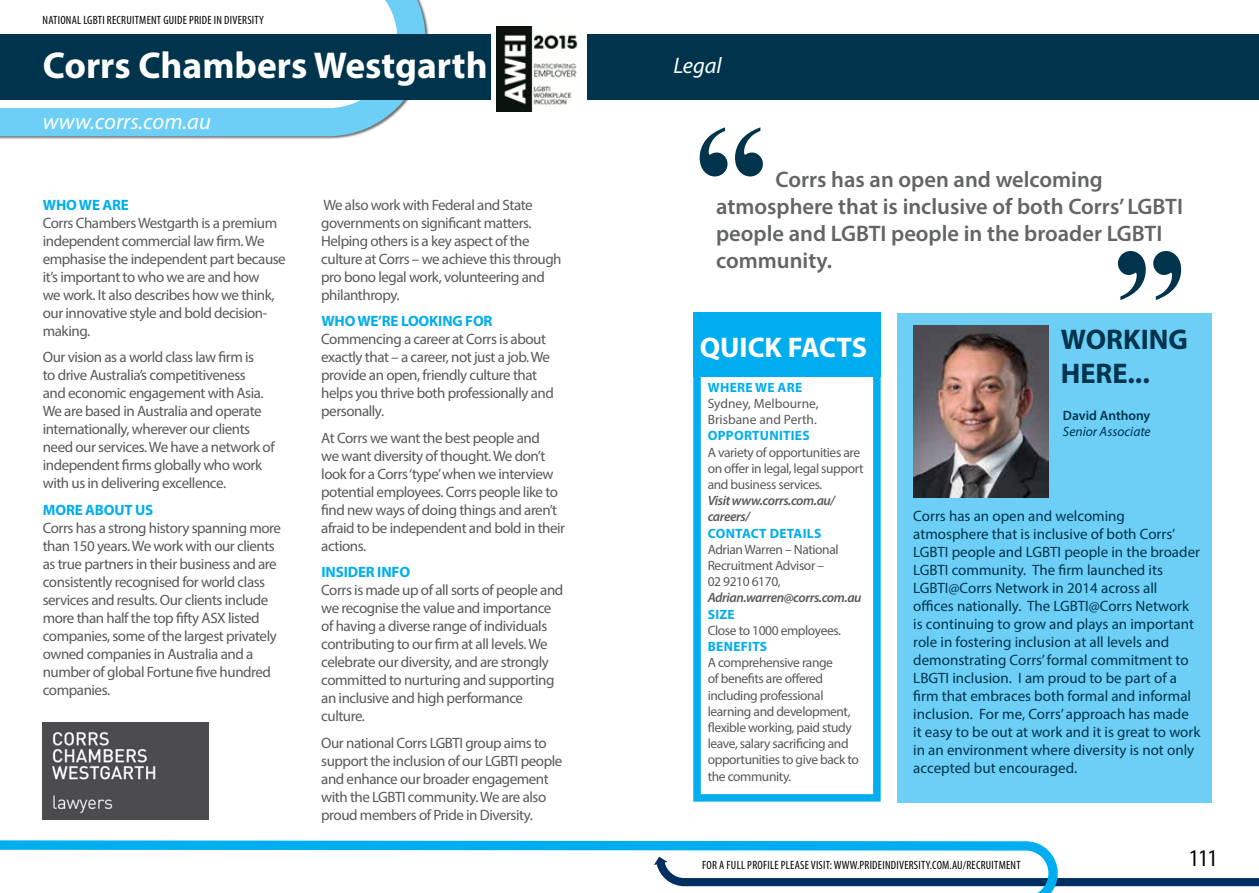
<style>
.page{position:relative;width:1259px;height:893px;background:#fff}
.page>*{position:absolute;margin:0;border:0;box-sizing:border-box;transform-origin:0 0}
.t1{font:700 37.5px "Myriad Pro";color:#fff}
.t2{font:700 28.5px/34.5px "Myriad Pro";color:#00344d}
.t3{font:700 28.5px "Myriad Pro";color:#fff}
.t4{font:condensed 24px "Myriad Pro";color:#000}
.t5{font:600 22.5px/27px "Myriad Pro";color:#636466}
.t6{font:italic 22.5px "Myriad Pro";color:#fff}
.t7{font:15px/18px "Myriad Pro";letter-spacing:-.03em;color:#58595b}
.t8{font:15px/18px "Myriad Pro";color:#00344d}
.t9{font:700 15px "Myriad Pro";letter-spacing:-.01em;color:#00aeef}
.t10{font:13.5px/16.2px "Myriad Pro";letter-spacing:-.03em;color:#58595b}
.t11{font:italic 600 13.5px/16.2px "Myriad Pro";letter-spacing:-.03em;color:#58595b}
.t12{font:700 13.5px "Myriad Pro";letter-spacing:.02em;color:#00aeef}
.t13{font:13.5px/16.2px "Myriad Pro";color:#58595b}
.t14{font:italic 13.5px "Myriad Pro";color:#00344d}
.t15{font:600 13.5px "Myriad Pro";color:#00344d}
.t16{font:condensed 12px "Myriad Pro";letter-spacing:.02em;color:#000}
</style>
<div class="page">
<div style="left:0;top:0;width:429px;height:140px;background:#000;opacity:.55"></div>
<svg style="left:0;top:0;width:425px;height:136px"></svg>
<svg style="left:1057px;top:867px;width:202px;height:19px"></svg>
<div style="left:0;top:34px;width:1259px;height:65px;background:#00344d"></div>
<svg style="left:0;top:840px;width:1057px;height:53px"></svg>
<div style="left:897px;top:314px;width:315px;height:489px;background:#6dcff6"></div>
<div style="left:693px;top:313px;width:187px;height:489px;border:8px solid #00aeef"></div>
<div style="left:693px;top:313px;width:187px;height:64px;background:#00aeef"></div>
<svg style="left:699px;top:127px;width:64px;height:49px"></svg>
<svg style="left:1118px;top:251px;width:63px;height:49px"></svg>
<img style="left:43px;top:723px;width:165px;height:96px">
<div style="left:491px;top:17px;width:96px;height:104px;background:#fff"></div>
<img style="left:497px;top:26px;width:81px;height:85px">
<img style="left:913px;top:325px;width:135px;height:172px">
<p class="t16" style="left:43px;top:13px;width:223px">NATIONAL LGBTI RECRUITMENT GUIDE PRIDE IN DIVERSITY</p>
<h1 class="t1" style="left:43px;top:41px;width:446px">Corrs Chambers Westgarth</h1>
<h3 class="t6" style="left:43px;top:108px;width:170px">www.corrs.com.au</h3>
<p class="t9" style="left:43px;top:195px;width:88px">WHO WE ARE</p>
<p class="t7" style="left:43px;top:214px;width:244px">Corrs Chambers Westgarth is a premium independent commercial law firm. We emphasise the independent part because it’s important to who we are and how<br>we work. It also describes how we think, our innovative style and bold decision&shy;making.</p>
<p class="t7" style="left:43px;top:348px;width:233px">Our vision as a world class law firm is<br>to drive Australia’s competitiveness<br>and economic engagement with Asia.<br>We are based in Australia and operate internationally, wherever our clients need our services. We have a network of independent firms globally who work with us in delivering excellence.</p>
<p class="t9" style="left:43px;top:500px;width:112px">MORE ABOUT US</p>
<p class="t7" style="left:43px;top:519px;width:240px">Corrs has a strong history spanning more than 150 years. We work with our clients as true partners in their business and are consistently recognised for world class services and results. Our clients include more than half the top fifty ASX listed companies, some of the largest privately owned companies in Australia and a number of global Fortune five hundred companies.</p>
<p class="t7" style="left:321px;top:196px;width:242px">We also work with Federal and State governments on significant matters.<br>Helping others is a key aspect of the culture at Corrs – we achieve this through pro bono legal work, volunteering and philanthropy.</p>
<p class="t9" style="left:321px;top:312px;width:173px">WHO WE’RE LOOKING FOR</p>
<p class="t7" style="left:321px;top:330px;width:234px">Commencing a career at Corrs is about exactly that – a career, not just a job. We provide an open, friendly culture that helps you thrive both professionally and personally.</p>
<p class="t7" style="left:321px;top:429px;width:245px">At Corrs we want the best people and<br>we want diversity of thought. We don’t look for a Corrs ‘type’ when we interview potential employees. Corrs people like to find new ways of doing things and aren’t afraid to be independent and bold in their actions.</p>
<p class="t9" style="left:321px;top:563px;width:90px">INSIDER INFO</p>
<p class="t7" style="left:321px;top:581px;width:244px">Corrs is made up of all sorts of people and we recognise the value and importance of having a diverse range of individuals contributing to our firm at all levels. We celebrate our diversity, and are strongly committed to nurturing and supporting an inclusive and high performance culture.</p>
<p class="t7" style="left:321px;top:734px;width:243px">Our national Corrs LGBTI group aims to support the inclusion of our LGBTI people and enhance our broader engagement with the LGBTI community. We are also proud members of Pride in Diversity.</p>
<h3 class="t6" style="left:673px;top:52px;width:50px">Legal</h3>
<h3 class="t5" style="left:716px;top:165px;width:468px;text-indent:59px">Corrs has an open and welcoming atmosphere that is inclusive of both Corrs’ LGBTI people and LGBTI people in the broader LGBTI community.</h3>
<h2 class="t3" style="left:699px;top:329px;width:169px">QUICK FACTS</h2>
<h2 class="t2" style="left:1060px;top:321px;width:129px">WORKING<br>HERE...</h2>
<p class="t12" style="left:708px;top:378px;width:96px">WHERE WE ARE</p>
<p class="t13" style="left:708px;top:395px;width:112px">Sydney, Melbourne,<br>Brisbane and Perth.</p>
<p class="t12" style="left:708px;top:427px;width:103px">OPPORTUNITIES</p>
<p class="t10" style="left:708px;top:444px;width:157px">A variety of opportunities are on offer in legal, legal support and business services.</p>
<p class="t11" style="left:708px;top:492px;width:129px">Visit www.corrs.com.au/ careers/</p>
<p class="t12" style="left:708px;top:524px;width:115px">CONTACT DETAILS</p>
<p class="t10" style="left:708px;top:541px;width:132px">Adrian Warren – National<br>Recruitment Advisor –<br>02 9210 6170,</p>
<p class="t11" style="left:708px;top:589px;width:155px">Adrian.warren@corrs.com.au</p>
<p class="t12" style="left:708px;top:605px;width:28px">SIZE</p>
<p class="t10" style="left:708px;top:622px;width:135px">Close to 1000 employees.</p>
<p class="t12" style="left:708px;top:638px;width:61px">BENEFITS</p>
<p class="t10" style="left:708px;top:654px;width:153px">A comprehensive range<br>of benefits are offered including professional learning and development, flexible working, paid study leave, salary sacrificing and opportunities to give back to the community.</p>
<p class="t15" style="left:1063px;top:407px;width:89px">David Anthony</p>
<p class="t14" style="left:1063px;top:423px;width:89px">Senior Associate</p>
<p class="t8" style="left:913px;top:507px;width:289px">Corrs has an open and welcoming atmosphere that is inclusive of both Corrs’ LGBTI people and LGBTI people in the broader LGBTI community. The firm launched its LGBTI@Corrs Network in 2014 across all offices nationally. The LGBTI@Corrs Network is continuing to grow and plays an important role in fostering inclusion at all levels and demonstrating Corrs’ formal commitment to LBGTI inclusion. I am proud to be part of a firm that embraces both formal and informal inclusion. For me, Corrs’ approach has made it easy to be out at work and it is great to work in an environment where diversity is not only accepted but encouraged.</p>
<p class="t16" style="left:702px;top:858px;width:320px">FOR A FULL PROFILE PLEASE VISIT: WWW.PRIDEINDIVERSITY.COM.AU/RECRUITMENT</p>
<h3 class="t4" style="left:1189px;top:844px;width:29px">111</h3>
</div>
